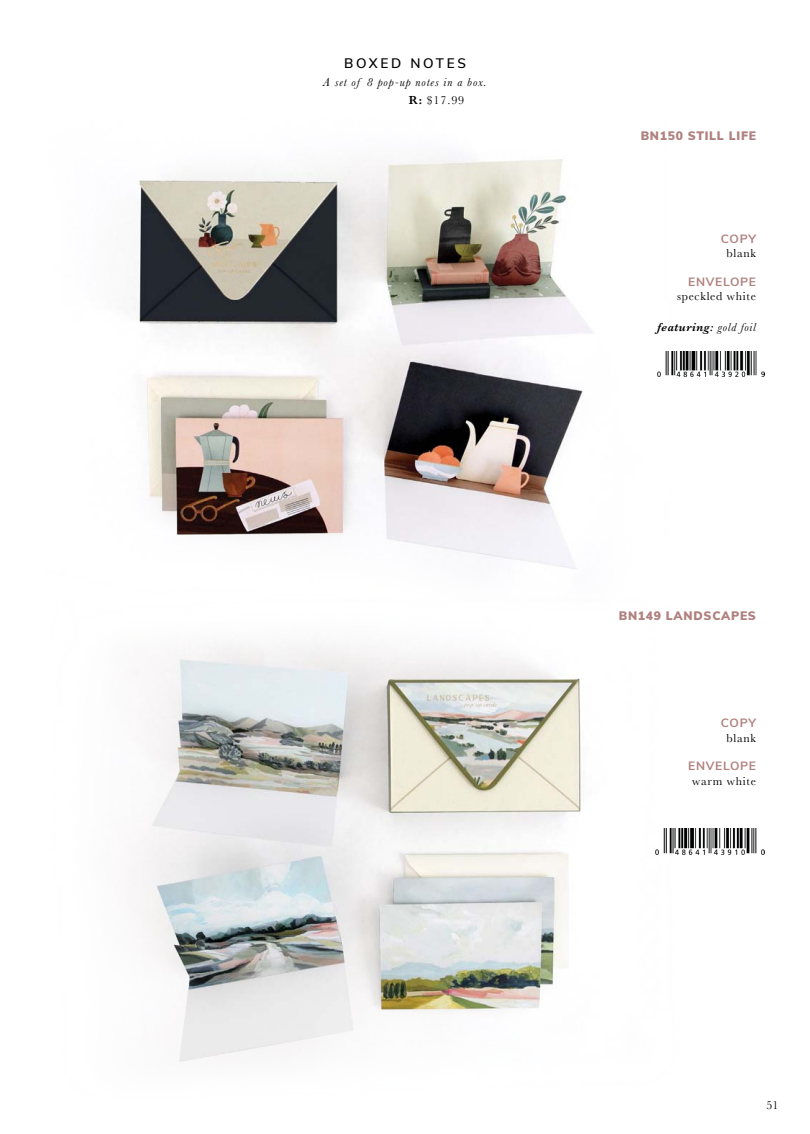
<style>
.page{position:relative;width:810px;height:1134px;background:#fff}
.page>*{position:absolute;margin:0;border:0;box-sizing:border-box;transform-origin:0 0}
.t1{font:600 13.5px "Muli";letter-spacing:.2em;color:#000}
.t2{font:12px "Baskerville";letter-spacing:.06em;color:#000}
.t3{font:italic 12px/18px "Baskerville";letter-spacing:.075em;color:#000}
.t4{font:900 12px "Muli";letter-spacing:.06em;color:#af817f}
.t5{font:700 12px "Muli";letter-spacing:.06em;color:#af817f}
.t6{font:italic 600 12px "Baskerville";letter-spacing:.04em;color:#000}
.s1{font-weight:600;font-style:normal}
.s2{font-style:normal}
.s3{font-weight:400}
</style>
<div class="page">
<img style="left:140px;top:645px;width:540px;height:417px">
<img style="left:135px;top:159px;width:537px;height:410px">
<img style="left:657px;top:352px;width:107px;height:24px">
<img style="left:656px;top:829px;width:108px;height:25px">
<p class="t1" style="left:344px;top:53px;width:123px">BOXED NOTES</p>
<p class="t3" style="left:409px;top:73px;width:79px;text-indent:-86px">A set of 8 pop-up notes in a box.<br><span class="s1">R:</span> <span class="s2">$17.99</span></p>
<p class="t4" style="left:641px;top:127px;width:117px">BN150 STILL LIFE</p>
<p class="t5" style="left:721px;top:230px;width:37px">COPY</p>
<p class="t2" style="left:727px;top:246px;width:31px">blank</p>
<p class="t5" style="left:688px;top:273px;width:69px">ENVELOPE</p>
<p class="t2" style="left:677px;top:289px;width:80px">speckled white</p>
<p class="t6" style="left:657px;top:319px;width:100px">featuring: <span class="s3">gold foil</span></p>
<p class="t4" style="left:619px;top:607px;width:139px">BN149 LANDSCAPES</p>
<p class="t5" style="left:721px;top:714px;width:37px">COPY</p>
<p class="t2" style="left:727px;top:730px;width:31px">blank</p>
<p class="t5" style="left:688px;top:757px;width:69px">ENVELOPE</p>
<p class="t2" style="left:692px;top:773px;width:65px">warm white</p>
<p class="t2" style="left:766px;top:1097px;width:13px">51</p>
</div>
